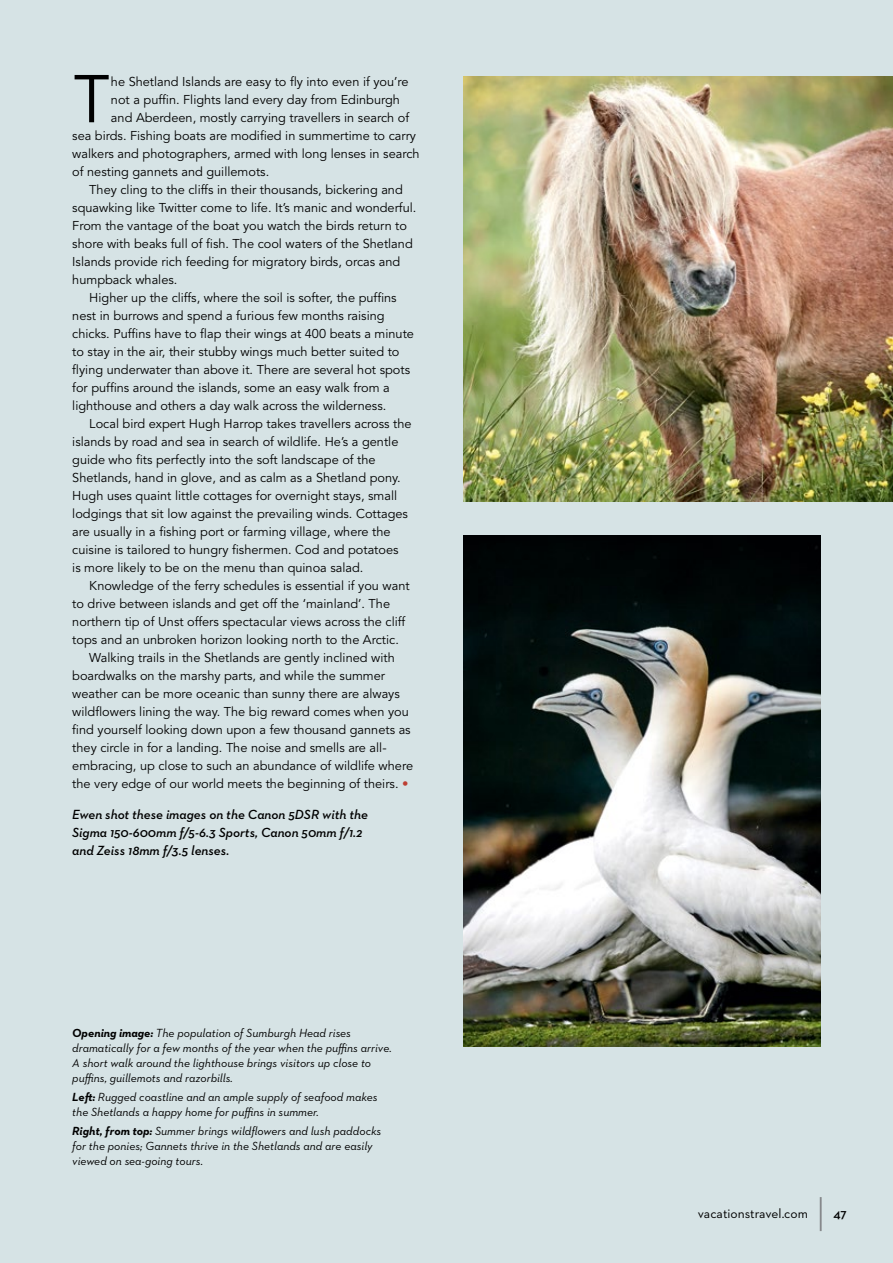
<style>
.page{position:relative;width:893px;height:1263px;background:#d6e3e5}
.page>*{position:absolute;margin:0;border:0;box-sizing:border-box;transform-origin:0 0}
.t1{font:69.6px "Neutraface 2 Text";color:#000}
.t2{font:italic 600 13.5px/18px "Neutraface 2 Text";color:#000}
.t3{font:13.5px "Neutraface 2 Text";color:#000}
.t4{font:600 13.5px "Neutraface 2 Text";color:#000}
.t5{font:12.75px "Avenir";color:#000}
.t6{font:italic 12px/15px "Neutraface 2 Text";color:#000}
.s1{color:#bd3f33}
.s2{font-weight:700}
</style>
<div class="page">
<img style="left:463px;top:536px;width:358px;height:510px">
<img style="left:463px;top:77px;width:430px;height:425px">
<hr style="left:820px;top:1197px;width:2px;height:34px;background:#87898c">
<h1 class="t1" style="left:72px;top:55px;width:40px">T</h1>
<p class="t5" style="left:111px;top:75px;width:299px">he Shetland Islands are easy to fly into even if you’re</p>
<p class="t5" style="left:111px;top:93px;width:291px">not a puffin. Flights land every day from Edinburgh</p>
<p class="t5" style="left:111px;top:111px;width:300px">and Aberdeen, mostly carrying travellers in search of</p>
<p class="t5" style="left:72px;top:129px;width:345px">sea birds. Fishing boats are modified in summertime to carry</p>
<p class="t5" style="left:72px;top:147px;width:349px">walkers and photographers, armed with long lenses in search</p>
<p class="t5" style="left:72px;top:165px;width:198px">of nesting gannets and guillemots.</p>
<p class="t5" style="left:89px;top:183px;width:315px">They cling to the cliffs in their thousands, bickering and</p>
<p class="t5" style="left:72px;top:201px;width:346px">squawking like Twitter come to life. It’s manic and wonderful.</p>
<p class="t5" style="left:72px;top:219px;width:336px">From the vantage of the boat you watch the birds return to</p>
<p class="t5" style="left:72px;top:237px;width:342px">shore with beaks full of fish. The cool waters of the Shetland</p>
<p class="t5" style="left:72px;top:255px;width:329px">Islands provide rich feeding for migratory birds, orcas and</p>
<p class="t5" style="left:72px;top:273px;width:107px">humpback whales.</p>
<p class="t5" style="left:89px;top:291px;width:309px">Higher up the cliffs, where the soil is softer, the puffins</p>
<p class="t5" style="left:72px;top:309px;width:314px">nest in burrows and spend a furious few months raising</p>
<p class="t5" style="left:72px;top:327px;width:343px">chicks. Puffins have to flap their wings at 400 beats a minute</p>
<p class="t5" style="left:72px;top:345px;width:329px">to stay in the air, their stubby wings much better suited to</p>
<p class="t5" style="left:72px;top:363px;width:339px">flying underwater than above it. There are several hot spots</p>
<p class="t5" style="left:72px;top:381px;width:319px">for puffins around the islands, some an easy walk from a</p>
<p class="t5" style="left:72px;top:399px;width:316px">lighthouse and others a day walk across the wilderness.</p>
<p class="t5" style="left:89px;top:417px;width:324px">Local bird expert Hugh Harrop takes travellers across the</p>
<p class="t5" style="left:72px;top:435px;width:328px">islands by road and sea in search of wildlife. He’s a gentle</p>
<p class="t5" style="left:72px;top:453px;width:305px">guide who fits perfectly into the soft landscape of the</p>
<p class="t5" style="left:72px;top:471px;width:330px">Shetlands, hand in glove, and as calm as a Shetland pony.</p>
<p class="t5" style="left:72px;top:489px;width:326px">Hugh uses quaint little cottages for overnight stays, small</p>
<p class="t5" style="left:72px;top:507px;width:337px">lodgings that sit low against the prevailing winds. Cottages</p>
<p class="t5" style="left:72px;top:525px;width:320px">are usually in a fishing port or farming village, where the</p>
<p class="t5" style="left:72px;top:543px;width:328px">cuisine is tailored to hungry fishermen. Cod and potatoes</p>
<p class="t5" style="left:72px;top:561px;width:293px">is more likely to be on the menu than quinoa salad.</p>
<p class="t5" style="left:89px;top:579px;width:322px">Knowledge of the ferry schedules is essential if you want</p>
<p class="t5" style="left:72px;top:597px;width:319px">to drive between islands and get off the ‘mainland’. The</p>
<p class="t5" style="left:72px;top:615px;width:334px">northern tip of Unst offers spectacular views across the cliff</p>
<p class="t5" style="left:72px;top:633px;width:328px">tops and an unbroken horizon looking north to the Arctic.</p>
<p class="t5" style="left:89px;top:651px;width:307px">Walking trails in the Shetlands are gently inclined with</p>
<p class="t5" style="left:72px;top:669px;width:314px">boardwalks on the marshy parts, and while the summer</p>
<p class="t5" style="left:72px;top:687px;width:329px">weather can be more oceanic than sunny there are always</p>
<p class="t5" style="left:72px;top:705px;width:338px">wildflowers lining the way. The big reward comes when you</p>
<p class="t5" style="left:72px;top:723px;width:340px">find yourself looking down upon a few thousand gannets as</p>
<p class="t5" style="left:72px;top:741px;width:316px">they circle in for a landing. The noise and smells are all-</p>
<p class="t5" style="left:72px;top:759px;width:342px">embracing, up close to such an abundance of wildlife where</p>
<p class="t5" style="left:72px;top:777px;width:338px">the very edge of our world meets the beginning of theirs. <span class="s1">•</span></p>
<p class="t2" style="left:72px;top:805px;width:297px">Ewen shot these images on the Canon 5DSR with the<br>Sigma 150-600mm f/5-6.3 Sports, Canon 50mm f/1.2 and Zeiss 18mm f/3.5 lenses.</p>
<p class="t6" style="left:72px;top:1025px;width:321px"><span class="s2">Opening image:</span> The population of Sumburgh Head rises dramatically for a few months of the year when the puffins arrive.<br>A short walk around the lighthouse brings visitors up close to puffins, guillemots and razorbills.</p>
<p class="t6" style="left:72px;top:1089px;width:307px"><span class="s2">Left:</span> Rugged coastline and an ample supply of seafood makes the Shetlands a happy home for puffins in summer.</p>
<p class="t6" style="left:72px;top:1123px;width:311px"><span class="s2">Right, from top:</span> Summer brings wildflowers and lush paddocks for the ponies; Gannets thrive in the Shetlands and are easily viewed on sea-going tours.</p>
<p class="t3" style="left:698px;top:1205px;width:112px">vacationstravel.com</p>
<p class="t4" style="left:833px;top:1205px;width:15px">47</p>
</div>
